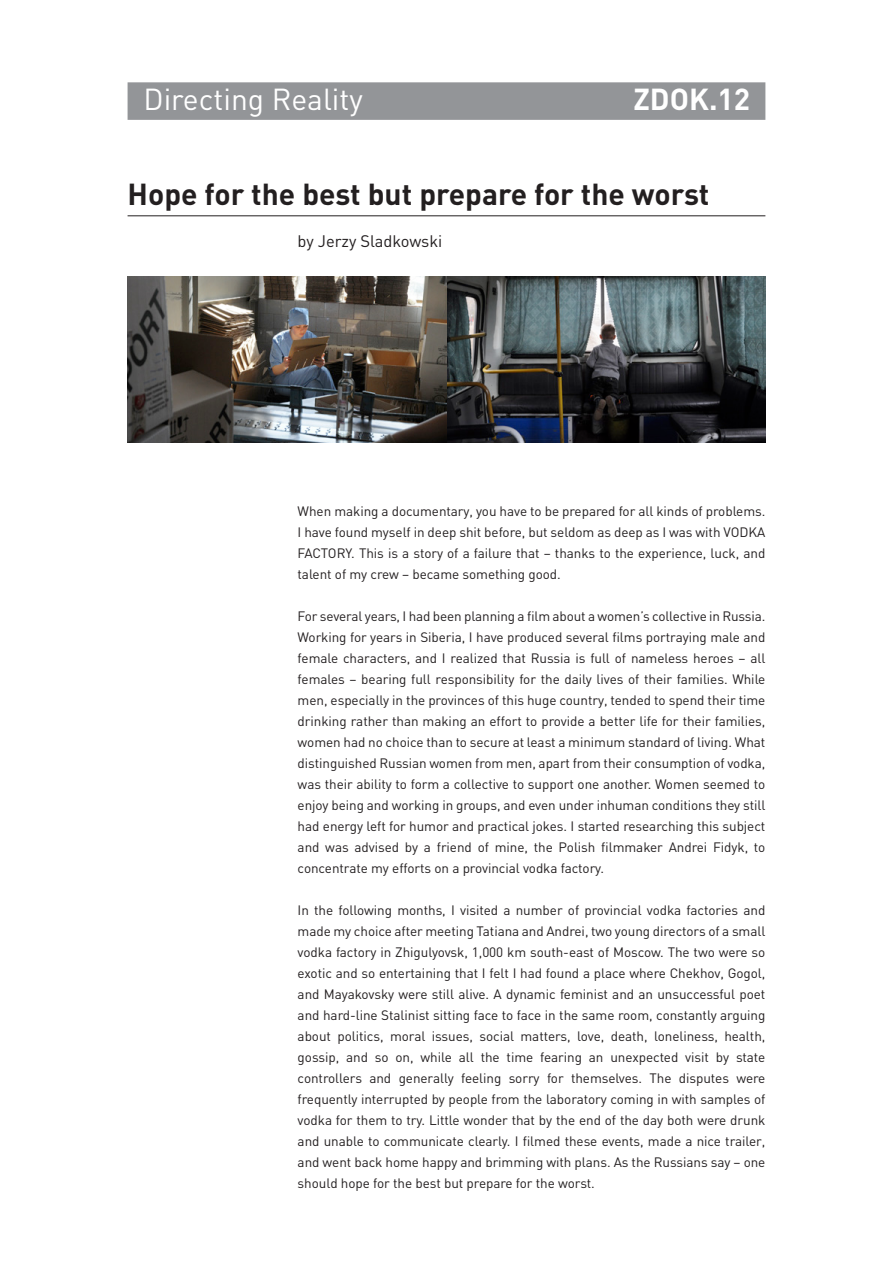
<style>
.page{position:relative;width:893px;height:1263px;background:#fff}
.page>*{position:absolute;margin:0;border:0;box-sizing:border-box;transform-origin:0 0}
.t1{font:700 30px "DIN";color:#231f20}
.t2{font:30px "DIN";color:#fff}
.t3{font:700 30px "DIN";color:#fff}
.t4{font:16.5px "DIN";letter-spacing:-.005em;color:#231f20}
.t5{font:13.5px/21px "DIN";letter-spacing:-.005em;color:#231f20;text-align:justify}
</style>
<div class="page">
<div style="left:128px;top:82px;width:637px;height:38px;background:#939598"></div>
<hr style="left:128px;top:216px;width:637px;height:1px;background:#231f20">
<img style="left:128px;top:276px;width:637px;height:166px">
<h1 class="t2" style="left:144px;top:80px;width:221px">Directing Reality</h1>
<h1 class="t3" style="left:633px;top:80px;width:118px">ZDOK.12</h1>
<h1 class="t1" style="left:128px;top:174px;width:583px">Hope for the best but prepare for the worst</h1>
<p class="t4" style="left:298px;top:231px;width:146px">by Jerzy Sladkowski</p>
<p class="t5" style="left:298px;top:500px;width:469px">When making a documentary, you have to be prepared for all kinds of problems.<br>I have found myself in deep shit before, but seldom as deep as I was with VODKA FACTORY. This is a story of a failure that – thanks to the experience, luck, and talent of my crew – became something good.</p>
<p class="t5" style="left:298px;top:605px;width:469px">For several years, I had been planning a film about a women’s collective in Russia.<br>Working for years in Siberia, I have produced several films portraying male and female characters, and I realized that Russia is full of nameless heroes – all females – bearing full responsibility for the daily lives of their families. While men, especially in the provinces of this huge country, tended to spend their time drinking rather than making an effort to provide a better life for their families, women had no choice than to secure at least a minimum standard of living. What distinguished Russian women from men, apart from their consumption of vodka, was their ability to form a collective to support one another. Women seemed to enjoy being and working in groups, and even under inhuman conditions they still had energy left for humor and practical jokes. I started researching this subject and was advised by a friend of mine, the Polish filmmaker Andrei Fidyk, to concentrate my efforts on a provincial vodka factory.</p>
<p class="t5" style="left:298px;top:899px;width:469px">In the following months, I visited a number of provincial vodka factories and made my choice after meeting Tatiana and Andrei, two young directors of a small vodka factory in Zhigulyovsk, 1,000 km south-east of Moscow. The two were so exotic and so entertaining that I felt I had found a place where Chekhov, Gogol, and Mayakovsky were still alive. A dynamic feminist and an unsuccessful poet and hard-line Stalinist sitting face to face in the same room, constantly arguing about politics, moral issues, social matters, love, death, loneliness, health, gossip, and so on, while all the time fearing an unexpected visit by state controllers and generally feeling sorry for themselves. The disputes were frequently interrupted by people from the laboratory coming in with samples of vodka for them to try. Little wonder that by the end of the day both were drunk and unable to communicate clearly. I filmed these events, made a nice trailer, and went back home happy and brimming with plans. As the Russians say – one should hope for the best but prepare for the worst.</p>
</div>
